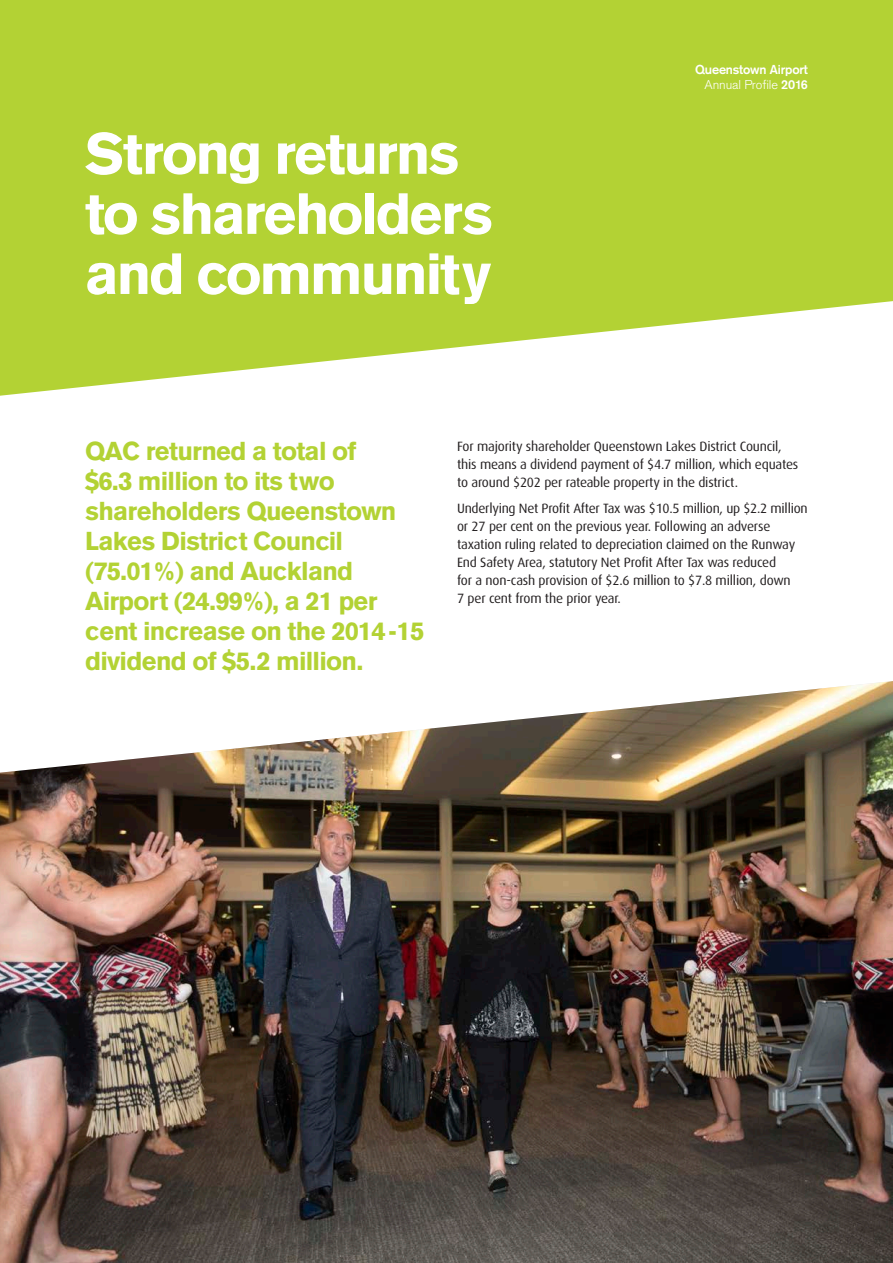
<style>
.page{position:relative;width:893px;height:1263px;background:#fff}
.page>*{position:absolute;margin:0;border:0;box-sizing:border-box;transform-origin:0 0}
.t1{font:900 57px/60.2px "Akzidenz Grotesk";letter-spacing:-.04em;color:#fff}
.t2{font:900 25.5px/30px "Akzidenz Grotesk";letter-spacing:-.03em;color:#b3d234}
.t3{font:13.5px/18px "Dax";letter-spacing:-.015em;color:#231f20}
.t4{font:700 12.75px "Akzidenz Grotesk";letter-spacing:-.01em;color:#fff}
.t5{font:300 12.75px "Akzidenz Grotesk BE";letter-spacing:-.01em;color:#fff}
.s1{font-family:"Akzidenz Grotesk";font-weight:700}
</style>
<div class="page">
<img style="left:0;top:681px;width:893px;height:582px">
<svg style="left:0;top:0;width:893px;height:396px;background:#bcd74c"></svg>
<h1 class="t1" style="left:85px;top:123px;width:410px">Strong returns to shareholders and community</h1>
<p class="t4" style="left:695px;top:62px;width:114px">Queenstown Airport</p>
<p class="t5" style="left:705px;top:77px;width:105px">Annual Profile <span class="s1">2016</span></p>
<h2 class="t2" style="left:85px;top:435px;width:341px">QAC returned a total of<br>$6.3 million to its two shareholders Queenstown<br>Lakes District Council (75.01%) and Auckland<br>Airport (24.99%), a 21 per cent increase on the 2014-15 dividend of $5.2 million.</h2>
<p class="t3" style="left:457px;top:437px;width:343px">For majority shareholder Queenstown Lakes District Council, this means a dividend payment of $4.7 million, which equates to around $202 per rateable property in the district.</p>
<p class="t3" style="left:457px;top:499px;width:352px">Underlying Net Profit After Tax was $10.5 million, up $2.2 million or 27 per cent on the previous year. Following an adverse taxation ruling related to depreciation claimed on the Runway End Safety Area, statutory Net Profit After Tax was reduced<br>for a non-cash provision of $2.6 million to $7.8 million, down<br>7 per cent from the prior year.</p>
</div>
